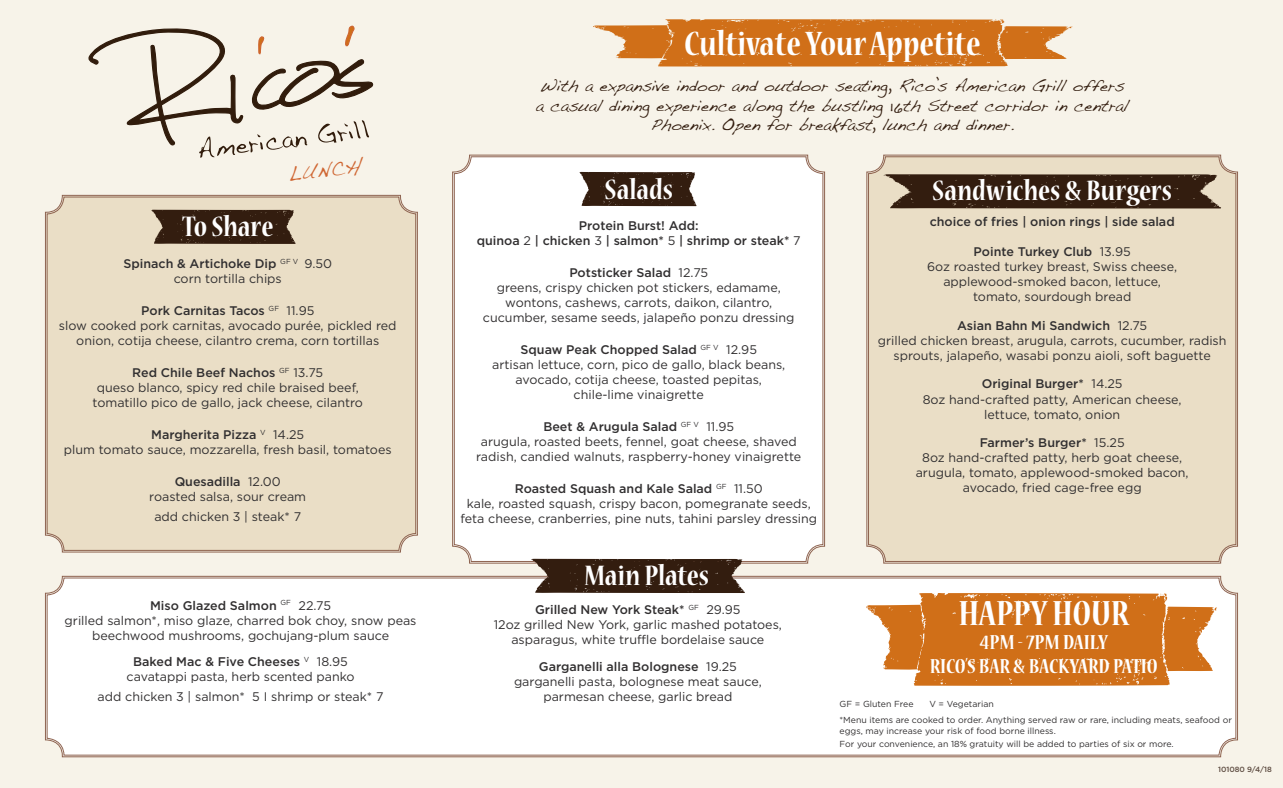
<style>
.page{position:relative;width:1283px;height:788px;background:#fff}
.page>*{position:absolute;margin:0;border:0;box-sizing:border-box;transform-origin:0 0}
.Item_descriptions{font:700 condensed 38.75px "Nueva Std";color:#fff}
.t1{font:700 condensed 37.5px "Nueva Std";color:#fff}
.Section_head{font:700 condensed 31.25px "Nueva Std";letter-spacing:-.005em;color:#fff}
.Item_descriptions-2{font:700 condensed 22.5px "Nueva Std";color:#fff}
.Section_head-2{font:20px "Handwriting Dakota";color:#cf6632}
.t2{font:16.25px/19.5px "Handwriting Dakota";color:#331d0f;text-align:center}
.Item_descriptions-3{font:12.5px/15px "Gotham";color:#312f30;text-align:center}
.Item_Name{font:500 12.5px "Gotham";color:#312f30}
.t3{font:8.75px/10.5px "Gotham";color:#312f30}
.Item_Name-2{font:500 7.5px "Gotham";color:#5c4a3f}
.s1{font-weight:400}
</style>
<div class="page">
<div style="left:0;top:0;width:1282px;height:788px;background:#f7f3e9"></div>
<div style="left:866px;top:154px;width:371px;height:410px;background:#eadec6"></div>
<div style="left:452px;top:154px;width:373px;height:410px;background:#fff"></div>
<svg style="left:593px;top:19px;width:479px;height:48px;background:#d6853c"></svg>
<div style="left:45px;top:194px;width:373px;height:359px;background:#eadec6"></div>
<div style="left:47px;top:196px;width:369px;height:354px;border:1px solid #8e6350;border-radius:17px"></div>
<svg style="left:88px;top:25px;width:286px;height:133px"></svg>
<svg style="left:151px;top:210px;width:144px;height:34px;background:#422d1e"></svg>
<svg style="left:579px;top:172px;width:117px;height:34px;background:#442f23"></svg>
<svg style="left:883px;top:174px;width:337px;height:34px;background:#432e1f"></svg>
<div style="left:45px;top:575px;width:1192px;height:182px;background:#fff"></div>
<div style="left:47px;top:577px;width:1188px;height:178px;border:1px solid #8e6350;border-radius:17px"></div>
<svg style="left:531px;top:558px;width:213px;height:35px;background:#473225"></svg>
<svg style="left:866px;top:593px;width:350px;height:92px;background:#d7853c"></svg>
<p class="Section_head-2" style="left:286px;top:163px;width:76px;rotate:-7deg">LUNCH</p>
<p class="Section_head" style="left:182px;top:213px;width:93px">To Share</p>
<p class="Item_Name" style="left:123px;top:257px;width:210px">Spinach &amp; Artichoke Dip <sup>GF</sup> <sup>V</sup> <span class="s1">9.50</span></p>
<p class="Item_descriptions-3" style="left:174px;top:271px;width:110px">corn tortilla chips</p>
<p class="Item_Name" style="left:141px;top:304px;width:175px">Pork Carnitas Tacos <sup>GF</sup> <span class="s1">11.95</span></p>
<p class="Item_descriptions-3" style="left:59px;top:318px;width:339px">slow cooked pork carnitas, avocado purée, pickled red onion, cotija cheese, cilantro crema, corn tortillas</p>
<p class="Item_Name" style="left:132px;top:365px;width:192px">Red Chile Beef Nachos <sup>GF</sup> <span class="s1">13.75</span></p>
<p class="Item_descriptions-3" style="left:92px;top:380px;width:272px">queso blanco, spicy red chile braised beef, tomatillo pico de gallo, jack cheese, cilantro</p>
<p class="Item_Name" style="left:151px;top:427px;width:154px">Margherita Pizza <sup>V</sup> <span class="s1">14.25</span></p>
<p class="Item_descriptions-3" style="left:64px;top:442px;width:329px">plum tomato sauce, mozzarella, fresh basil, tomatoes</p>
<p class="Item_Name" style="left:175px;top:474px;width:108px">Quesadilla <span class="s1">12.00</span></p>
<p class="Item_descriptions-3" style="left:149px;top:489px;width:158px">roasted salsa, sour cream</p>
<p class="Item_descriptions-3" style="left:154px;top:508px;width:148px">add chicken 3 | steak* 7</p>
<p class="Item_Name" style="left:150px;top:598px;width:182px">Miso Glazed Salmon <sup>GF</sup> <span class="s1">22.75</span></p>
<p class="Item_descriptions-3" style="left:65px;top:612px;width:353px">grilled salmon*, miso glaze, charred bok choy, snow peas beechwood mushrooms, gochujang-plum sauce</p>
<p class="Item_Name" style="left:133px;top:654px;width:216px">Baked Mac &amp; Five Cheeses <sup>V</sup> <span class="s1">18.95</span></p>
<p class="Item_descriptions-3" style="left:126px;top:668px;width:229px">cavatappi pasta, herb scented panko</p>
<p class="Item_descriptions-3" style="left:98px;top:688px;width:287px">add chicken 3 | salmon* 5 I shrimp or steak* 7</p>
<p class="t1" style="left:684px;top:27px;width:298px">Cultivate Your Appetite</p>
<p class="t2" style="left:535px;top:76px;width:594px">With a expansive indoor and outdoor seating, Rico’s American Grill offers a casual dining experience along the bustling 16th Street corridor in central<br>Phoenix. Open for breakfast, lunch and dinner.</p>
<p class="Section_head" style="left:604px;top:175px;width:70px">Salads</p>
<p class="Item_Name" style="left:579px;top:219px;width:121px">Protein Burst! Add:</p>
<p class="Item_Name" style="left:476px;top:234px;width:325px">quinoa <span class="s1">2</span> | chicken <span class="s1">3</span> | salmon* <span class="s1">5</span> | shrimp or steak* <span class="s1">7</span></p>
<p class="Item_Name" style="left:569px;top:266px;width:140px">Potsticker Salad <span class="s1">12.75</span></p>
<p class="Item_descriptions-3" style="left:483px;top:280px;width:313px">greens, crispy chicken pot stickers, edamame, wontons, cashews, carrots, daikon, cilantro, cucumber, sesame seeds, jalapeño ponzu dressing</p>
<p class="Item_Name" style="left:520px;top:343px;width:238px">Squaw Peak Chopped Salad <sup>GF</sup> <sup>V</sup> <span class="s1">12.95</span></p>
<p class="Item_descriptions-3" style="left:492px;top:357px;width:294px">artisan lettuce, corn, pico de gallo, black beans, avocado, cotija cheese, toasted pepitas, chile-lime vinaigrette</p>
<p class="Item_Name" style="left:543px;top:419px;width:192px">Beet &amp; Arugula Salad <sup>GF</sup> <sup>V</sup> <span class="s1">11.95</span></p>
<p class="Item_descriptions-3" style="left:476px;top:434px;width:326px">arugula, roasted beets, fennel, goat cheese, shaved radish, candied walnuts, raspberry-honey vinaigrette</p>
<p class="Item_Name" style="left:514px;top:481px;width:249px">Roasted Squash and Kale Salad <sup>GF</sup> <span class="s1">11.50</span></p>
<p class="Item_descriptions-3" style="left:460px;top:496px;width:358px">kale, roasted squash, crispy bacon, pomegranate seeds, feta cheese, cranberries, pine nuts, tahini parsley dressing</p>
<p class="Section_head" style="left:584px;top:561px;width:126px">Main Plates</p>
<p class="Item_Name" style="left:535px;top:602px;width:207px">Grilled New York Steak* <sup>GF</sup> <span class="s1">29.95</span></p>
<p class="Item_descriptions-3" style="left:493px;top:617px;width:290px">12oz grilled New York, garlic mashed potatoes, asparagus, white truffle bordelaise sauce</p>
<p class="Item_Name" style="left:538px;top:659px;width:199px">Garganelli alla Bolognese <span class="s1">19.25</span></p>
<p class="Item_descriptions-3" style="left:514px;top:673px;width:249px">garganelli pasta, bolognese meat sauce, parmesan cheese, garlic bread</p>
<p class="Section_head" style="left:932px;top:176px;width:241px">Sandwiches &amp; Burgers</p>
<p class="Item_Name" style="left:929px;top:215px;width:246px">choice of fries | onion rings | side salad</p>
<p class="Item_Name" style="left:973px;top:245px;width:158px">Pointe Turkey Club <span class="s1">13.95</span></p>
<p class="Item_descriptions-3" style="left:927px;top:259px;width:251px">6oz roasted turkey breast, Swiss cheese, applewood-smoked bacon, lettuce, tomato, sourdough bread</p>
<p class="Item_Name" style="left:956px;top:318px;width:192px">Asian Bahn Mi Sandwich <span class="s1">12.75</span></p>
<p class="Item_descriptions-3" style="left:877px;top:333px;width:350px">grilled chicken breast, arugula, carrots, cucumber, radish sprouts, jalapeño, wasabi ponzu aioli, soft baguette</p>
<p class="Item_Name" style="left:981px;top:377px;width:142px">Original Burger* <span class="s1">14.25</span></p>
<p class="Item_descriptions-3" style="left:922px;top:391px;width:260px">8oz hand-crafted patty, American cheese, lettuce, tomato, onion</p>
<p class="Item_Name" style="left:979px;top:435px;width:146px">Farmer’s Burger* <span class="s1">15.25</span></p>
<p class="Item_descriptions-3" style="left:915px;top:450px;width:274px">8oz hand-crafted patty, herb goat cheese, arugula, tomato, applewood-smoked bacon, avocado, fried cage-free egg</p>
<p class="Item_descriptions" style="left:958px;top:595px;width:172px">HAPPY HOUR</p>
<p class="Item_descriptions-2" style="left:979px;top:631px;width:129px">4PM - 7PM DAILY</p>
<p class="Item_descriptions-2" style="left:929px;top:655px;width:229px">RICO’S BAR &amp; BACKYARD PATIO</p>
<p class="t3" style="left:839px;top:698px;width:76px">GF = Gluten Free</p>
<p class="t3" style="left:929px;top:698px;width:66px">V = Vegetarian</p>
<p class="t3" style="left:839px;top:714px;width:394px">*Menu items are cooked to order. Anything served raw or rare, including meats, seafood or eggs, may increase your risk of food borne illness.</p>
<p class="t3" style="left:839px;top:738px;width:335px">For your convenience, an 18% gratuity will be added to parties of six or more.</p>
<p class="Item_Name-2" style="left:1217px;top:765px;width:55px">101080 9/4/18</p>
</div>
